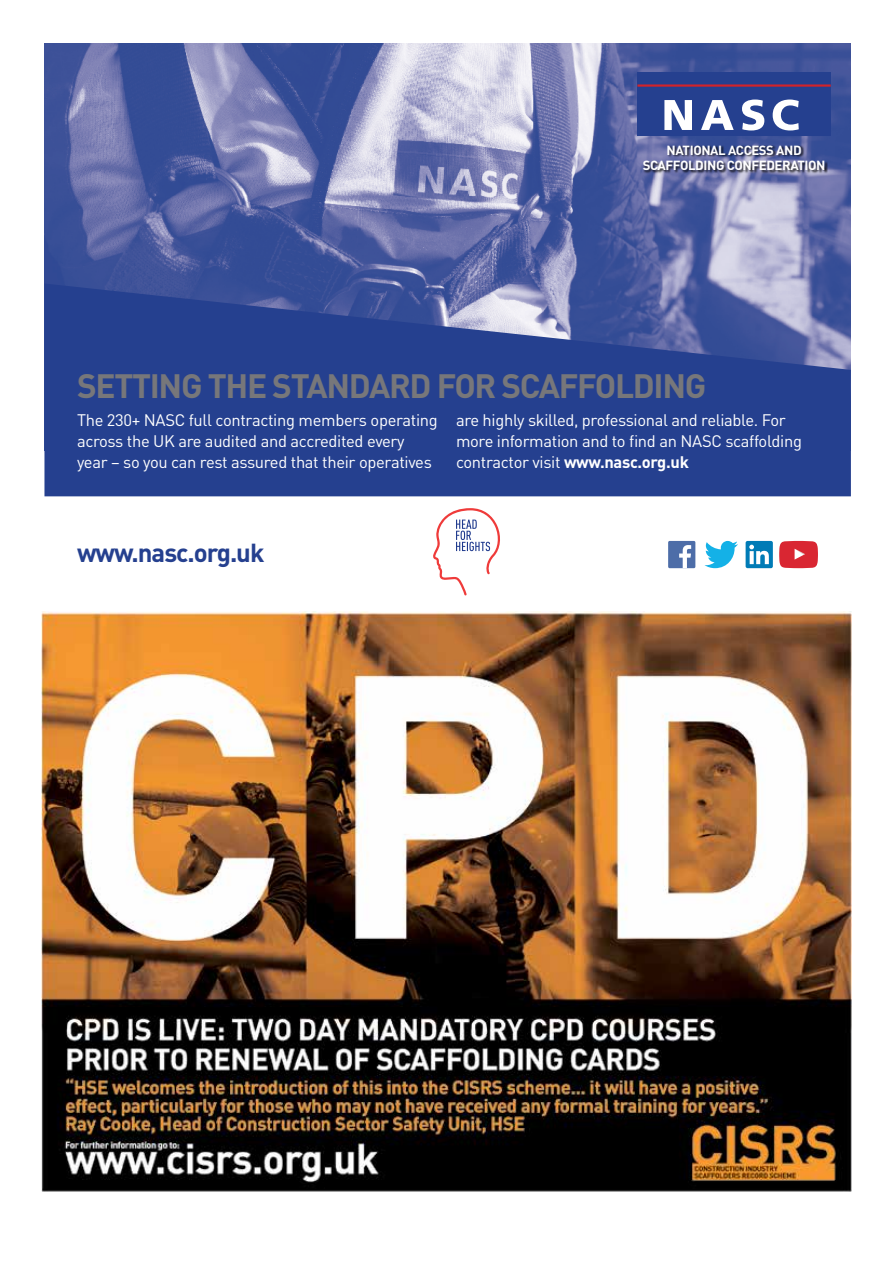
<style>
.page{position:relative;width:893px;height:1263px;background:#fff}
.page>*{position:absolute;margin:0;border:0;box-sizing:border-box;transform-origin:0 0}
.t1{font:700 33.45px "DIN";letter-spacing:-.04em;color:#77777a}
.t2{font:700 25.8px "DIN";letter-spacing:-.04em;color:#25408f}
.t3{font:16.5px/21px "DIN";letter-spacing:-.02em;color:#fff}
.t4{font:700 13.05px/15.5px "DIN";letter-spacing:-.03em;color:#fff;text-align:center}
.s1{font-weight:700}
</style>
<div class="page">
<img style="left:42px;top:611px;width:809px;height:581px">
<img style="left:44px;top:43px;width:807px;height:240px">
<div style="left:643px;top:145px;width:185px;height:29px;background:#000;opacity:.8"></div>
<div style="left:637px;top:72px;width:194px;height:64px;background:#25408f"></div>
<hr style="left:637px;top:84px;width:194px;height:3px;background:#d2232a">
<svg style="left:664px;top:100px;width:28px;height:30px"></svg>
<svg style="left:701px;top:100px;width:33px;height:30px"></svg>
<svg style="left:742px;top:100px;width:22px;height:30px"></svg>
<svg style="left:773px;top:100px;width:26px;height:30px"></svg>
<svg style="left:44px;top:283px;width:807px;height:213px;background:#324a94"></svg>
<div style="left:668px;top:541px;width:27px;height:27px;background:#4d6da8;border-radius:2px"></div>
<svg style="left:679px;top:545px;width:12px;height:23px"></svg>
<svg style="left:704px;top:541px;width:34px;height:27px"></svg>
<svg style="left:746px;top:541px;width:27px;height:27px"></svg>
<svg style="left:779px;top:541px;width:39px;height:27px"></svg>
<svg style="left:433px;top:508px;width:67px;height:87px"></svg>
<p class="t4" style="left:643px;top:142px;width:184px">NATIONAL ACCESS AND<br>SCAFFOLDING CONFEDERATION</p>
<h1 class="t1" style="left:77px;top:364px;width:631px">SETTING THE STANDARD FOR SCAFFOLDING</h1>
<p class="t3" style="left:77px;top:409px;width:362px">The 230+ NASC full contracting members operating across the UK are audited and accredited every year – so you can rest assured that their operatives</p>
<p class="t3" style="left:456px;top:409px;width:348px">are highly skilled, professional and reliable. For more information and to find an NASC scaffolding contractor visit <span class="s1">www.nasc.org.uk</span></p>
<h2 class="t2" style="left:77px;top:535px;width:189px">www.nasc.org.uk</h2>
</div>
